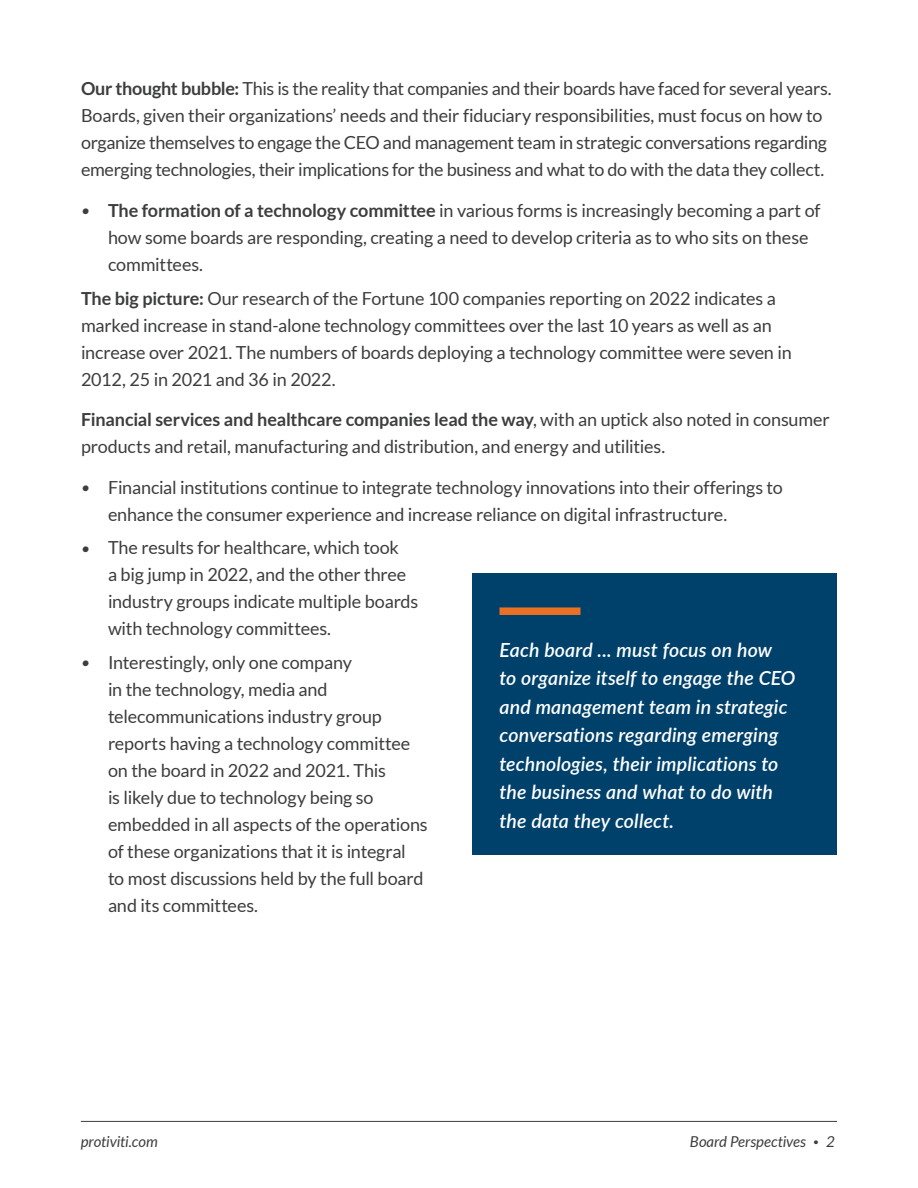
<style>
.page{position:relative;width:918px;height:1188px;background:#fff}
.page>*{position:absolute;margin:0;border:0;box-sizing:border-box;transform-origin:0 0}
.Quote_-_13_19_-_White{font:italic 600 19.5px/28.5px "Lato";letter-spacing:.005em;color:#fff}
.Body_Text_-_12_18_-_ProGray_Regular{font:18px/27px "Lato";letter-spacing:-.01em;color:#3c3d3e}
.t1{font:italic 15px "Lato";letter-spacing:-.005em;color:#3c3d3e}
.s1{font-weight:700}
.s2{font-family:"Merriweather";font-weight:700;font-size:21px}
.s3{font-weight:700;font-style:normal;font-size:9px}
</style>
<div class="page">
<hr style="left:81px;top:1121px;width:756px;height:1px;background:#3c3d3e">
<div style="left:472px;top:573px;width:365px;height:282px;background:#00416b"></div>
<div style="left:500px;top:607px;width:80px;height:8px;background:#ea7024"></div>
<p class="Body_Text_-_12_18_-_ProGray_Regular" style="left:81px;top:75px;width:752px"><span class="s1">Our thought bubble:</span> This is the reality that companies and their boards have faced for several years.<br>Boards, given their organizations’ needs and their fiduciary responsibilities, must focus on how to organize themselves to engage the CEO and management team in strategic conversations regarding emerging technologies, their implications for the business and what to do with the data they collect.</p>
<p class="Body_Text_-_12_18_-_ProGray_Regular" style="left:108px;top:197px;width:714px;text-indent:-27px"><span class="s2">•</span> <span class="s1">The formation of a technology committee</span> in various forms is increasingly becoming a part of how some boards are responding, creating a need to develop criteria as to who sits on these committees.</p>
<p class="Body_Text_-_12_18_-_ProGray_Regular" style="left:81px;top:285px;width:712px"><span class="s1">The big picture:</span> Our research of the Fortune 100 companies reporting on 2022 indicates a marked increase in stand-alone technology committees over the last 10 years as well as an increase over 2021. The numbers of boards deploying a technology committee were seven in 2012, 25 in 2021 and 36 in 2022.</p>
<p class="Body_Text_-_12_18_-_ProGray_Regular" style="left:81px;top:406px;width:750px"><span class="s1">Financial services and healthcare companies lead the way</span>, with an uptick also noted in consumer products and retail, manufacturing and distribution, and energy and utilities.</p>
<p class="Body_Text_-_12_18_-_ProGray_Regular" style="left:108px;top:474px;width:676px;text-indent:-27px"><span class="s2">•</span> Financial institutions continue to integrate technology innovations into their offerings to enhance the consumer experience and increase reliance on digital infrastructure.</p>
<p class="Body_Text_-_12_18_-_ProGray_Regular" style="left:108px;top:534px;width:312px;text-indent:-27px"><span class="s2">•</span> The results for healthcare, which took<br>a big jump in 2022, and the other three industry groups indicate multiple boards with technology committees.</p>
<p class="Body_Text_-_12_18_-_ProGray_Regular" style="left:108px;top:649px;width:321px;text-indent:-27px"><span class="s2">•</span> Interestingly, only one company<br>in the technology, media and telecommunications industry group reports having a technology committee on the board in 2022 and 2021. This<br>is likely due to technology being so embedded in all aspects of the operations of these organizations that it is integral<br>to most discussions held by the full board and its committees.</p>
<p class="Quote_-_13_19_-_White" style="left:500px;top:635px;width:297px">Each board ... must focus on how<br>to organize itself to engage the CEO and management team in strategic conversations regarding emerging technologies, their implications to the business and what to do with the data they collect.</p>
<p class="t1" style="left:81px;top:1133px;width:78px">protiviti.com</p>
<p class="t1" style="left:690px;top:1133px;width:147px">Board Perspectives <span class="s3">•</span> 2</p>
</div>
